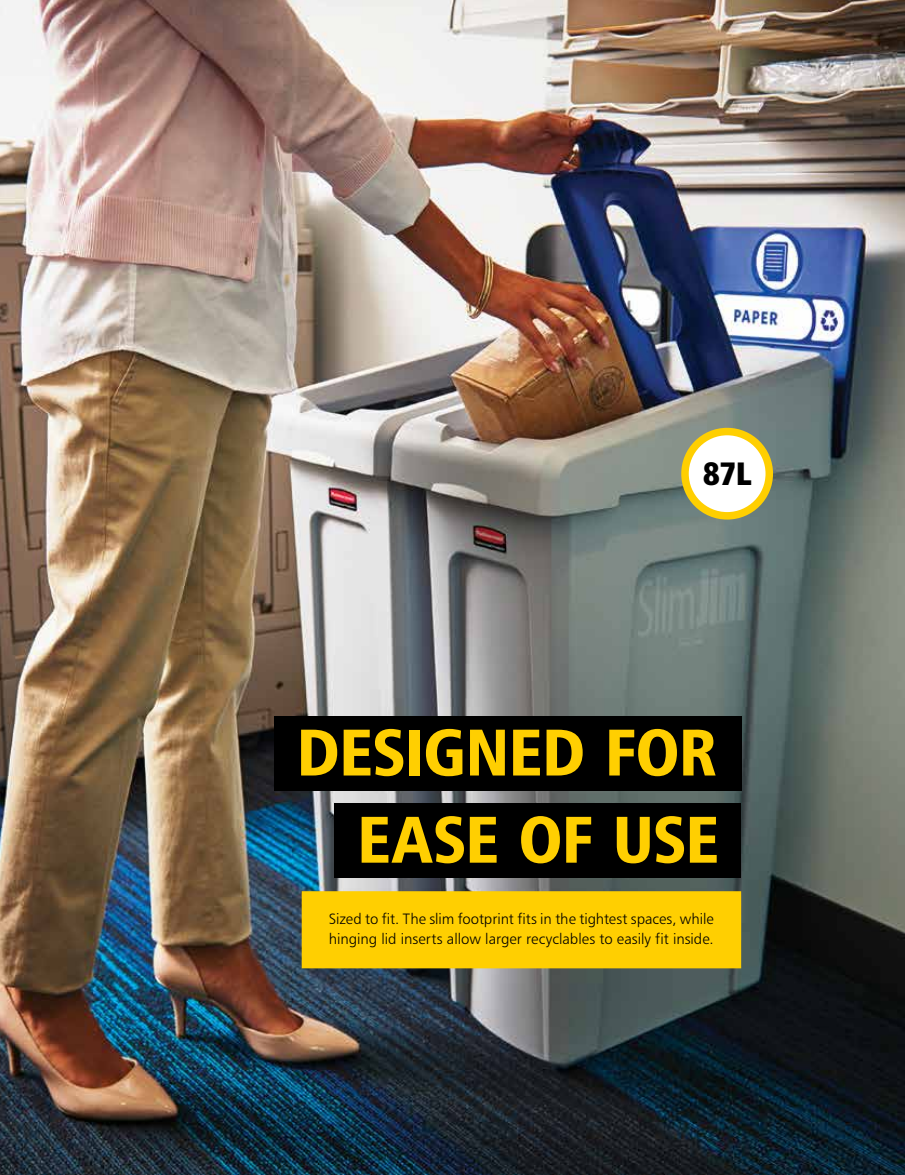
<style>
.page{position:relative;width:905px;height:1175px;background:#fff}
.page>*{position:absolute;margin:0;border:0;box-sizing:border-box;transform-origin:0 0}
.t1{font:66px "Humanist 777 BT Black Condensed B";letter-spacing:-.015em;color:#ffcf01}
.t2{font:32.4px "Humanist 777 BT Extra Black Cond B";color:#000}
.t3{font:15px/19.5px "Humanist 777 BT Light B";color:#000}
</style>
<div class="page">
<img style="left:0;top:0;width:904px;height:1174px">
<div style="left:302px;top:891px;width:439px;height:77px;background:#ffcf01;border:2px solid #ffcf01"></div>
<div style="left:334px;top:803px;width:407px;height:74px;background:#000"></div>
<div style="left:274px;top:716px;width:467px;height:74px;background:#000"></div>
<div style="left:685px;top:431px;width:84px;height:85px;background:#fff;border-radius:50%"></div>
<div style="left:681px;top:428px;width:92px;height:91px;border:8px solid #ffcf01;border-radius:50%"></div>
<h2 class="t2" style="left:702px;top:453px;width:50px">87L</h2>
<h1 class="t1" style="left:296px;top:710px;width:421px">DESIGNED FOR</h1>
<h1 class="t1" style="left:357px;top:797px;width:364px">EASE OF USE</h1>
<p class="t3" style="left:329px;top:909px;width:386px">Sized to fit. The slim footprint fits in the tightest spaces, while hinging lid inserts allow larger recyclables to easily fit inside.</p>
</div>
